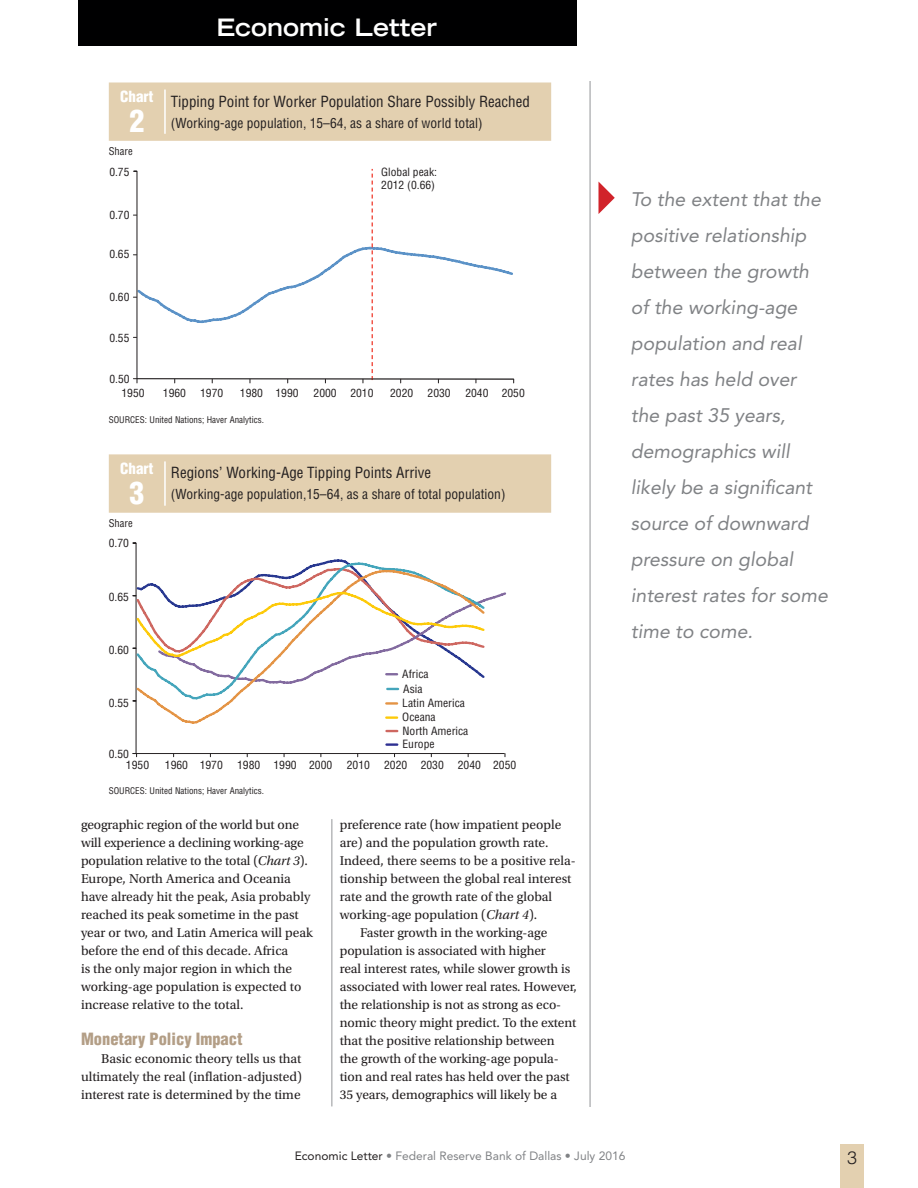
<style>
.page{position:relative;width:918px;height:1188px;background:#fff}
.page>*{position:absolute;margin:0;border:0;box-sizing:border-box;transform-origin:0 0}
.Chart{font:900 condensed 30px "Helvetica LT Std";color:#fff}
.t1{font:700 expanded 24px "Trade Gothic LT Std";color:#fff}
.Pullquote{font:italic 19.5px/36px "Avenir LT Std";color:#808285}
.Page_No{font:300 18px "Helvetica LT Std";color:#231f20}
.Subhead{font:900 condensed 16.5px "Helvetica LT Std";color:#b39e86}
.ChartTitle{font:condensed 15px "Helvetica LT Std";color:#231f20}
.Chart_word{font:900 condensed 15px "Helvetica LT Std";color:#fff}
.BodyText{font:13.5px/18px "Utopia Std";letter-spacing:-.005em;color:#231f20}
.ChartTitle-2{font:condensed 13.5px "Helvetica LT Std";color:#231f20}
.t2{font:12px "Avenir LT Std";color:#808285}
.t3{font:condensed 11.1px/14.5px "Helvetica LT Std";color:#231f20;scale:1.04 1}
.ChartAxis{font:condensed 10.5px "Helvetica LT Std";color:#231f20}
.Source{font:condensed 9px "Helvetica LT Std";color:#231f20}
.s1{font-style:italic}
.s2{color:#231f20}
</style>
<div class="page">
<div style="left:78px;top:0;width:499px;height:46px;background:#000001"></div>
<div style="left:840px;top:1144px;width:24px;height:44px;background:#e3d0b0"></div>
<svg style="left:598px;top:182px;width:17px;height:32px"></svg>
<div style="left:109px;top:82px;width:442px;height:59px;background:#e3d0b0"></div>
<hr style="left:164px;top:90px;width:2px;height:44px;background:#fff">
<svg style="left:133px;top:169px;width:382px;height:214px"></svg>
<hr style="left:590px;top:81px;width:1px;height:1026px;background:#939598">
<div style="left:109px;top:454px;width:442px;height:59px;background:#e3d0b0"></div>
<hr style="left:164px;top:461px;width:2px;height:45px;background:#fff">
<hr style="left:136px;top:543px;width:1px;height:211px;background:#231f20">
<svg style="left:134px;top:690px;width:265px;height:36px"></svg>
<hr style="left:136px;top:753px;width:368px;height:1px;background:#231f20">
<svg style="left:387px;top:743px;width:10px;height:3px"></svg>
<svg style="left:387px;top:730px;width:10px;height:2px"></svg>
<svg style="left:386px;top:716px;width:11px;height:3px"></svg>
<svg style="left:133px;top:558px;width:374px;height:132px"></svg>
<svg style="left:386px;top:702px;width:11px;height:3px"></svg>
<hr style="left:332px;top:819px;width:1px;height:287px;background:#939598">
<h2 class="t1" style="left:217px;top:12px;width:222px">Economic Letter</h2>
<p class="Chart_word" style="left:120px;top:87px;width:35px">Chart</p>
<p class="Chart" style="left:129px;top:102px;width:16px">2</p>
<p class="ChartAxis" style="left:109px;top:144px;width:25px">Share</p>
<p class="t3" style="left:109px;top:164px;width:21px">0.75</p>
<p class="t3" style="left:109px;top:207px;width:21px">0.70</p>
<p class="t3" style="left:109px;top:247px;width:21px">0.65</p>
<p class="t3" style="left:109px;top:290px;width:21px">0.60</p>
<p class="t3" style="left:109px;top:331px;width:21px">0.55</p>
<p class="ChartTitle" style="left:171px;top:92px;width:360px">Tipping Point for Worker Population Share Possibly Reached</p>
<p class="ChartTitle-2" style="left:171px;top:114px;width:313px">(Working-age population, 15–64, as a share of world total)</p>
<p class="t3" style="left:381px;top:165px;width:55px;line-height:13.4px">Global peak:<br>2012 (0.66)</p>
<p class="t3" style="left:109px;top:372px;width:21px">0.50</p>
<p class="Source" style="left:109px;top:414px;width:157px">SOURCES: United Nations; Haver Analytics.</p>
<p class="Chart_word" style="left:120px;top:459px;width:35px">Chart</p>
<p class="Chart" style="left:129px;top:474px;width:16px">3</p>
<p class="t3" style="left:122px;top:386px;width:24px">1950</p>
<p class="t3" style="left:163px;top:386px;width:24px">1960</p>
<p class="t3" style="left:200px;top:386px;width:24px">1970</p>
<p class="t3" style="left:240px;top:386px;width:58px">1980 1990</p>
<p class="t3" style="left:314px;top:386px;width:59px">2000 2010</p>
<p class="t3" style="left:390px;top:386px;width:24px">2020</p>
<p class="t3" style="left:428px;top:386px;width:24px">2030</p>
<p class="t3" style="left:465px;top:386px;width:59px">2040 2050</p>
<p class="ChartTitle" style="left:171px;top:464px;width:262px">Regions’ Working-Age Tipping Points Arrive</p>
<p class="ChartTitle-2" style="left:171px;top:486px;width:336px">(Working-age population,15–64, as a share of total population)</p>
<p class="ChartAxis" style="left:109px;top:516px;width:25px">Share</p>
<p class="t3" style="left:109px;top:536px;width:21px">0.70</p>
<p class="t3" style="left:109px;top:589px;width:21px">0.65</p>
<p class="t3" style="left:109px;top:642px;width:21px">0.60</p>
<p class="t3" style="left:109px;top:695px;width:21px">0.55</p>
<p class="t3" style="left:109px;top:746px;width:21px">0.50</p>
<p class="t3" style="left:402px;top:667px;width:62px">Africa<br>Asia<br>Latin America</p>
<p class="t3" style="left:402px;top:710px;width:34px">Oceana</p>
<p class="t3" style="left:402px;top:723px;width:65px">North America</p>
<p class="t3" style="left:402px;top:737px;width:32px">Europe</p>
<p class="t3" style="left:126px;top:758px;width:24px">1950</p>
<p class="t3" style="left:165px;top:758px;width:57px">1960 1970</p>
<p class="t3" style="left:237px;top:758px;width:93px">1980 1990 2000</p>
<p class="t3" style="left:347px;top:758px;width:24px">2010</p>
<p class="t3" style="left:384px;top:758px;width:129px">2020 2030 2040 2050</p>
<p class="Source" style="left:109px;top:785px;width:157px">SOURCES: United Nations; Haver Analytics.</p>
<p class="BodyText" style="left:81px;top:816px;width:233px">geographic region of the world but one will experience a declining working-age population relative to the total (<span class="s1">Chart 3</span>).<br>Europe, North America and Oceania have already hit the peak, Asia probably reached its peak sometime in the past year or two, and Latin America will peak before the end of this decade. Africa<br>is the only major region in which the working-age population is expected to increase relative to the total.</p>
<p class="Subhead" style="left:81px;top:1028px;width:163px">Monetary Policy Impact</p>
<p class="BodyText" style="left:81px;top:1050px;width:222px;text-align:justify;text-indent:20px">Basic economic theory tells us that ultimately the real (inflation-adjusted) interest rate is determined by the time</p>
<p class="BodyText" style="left:340px;top:816px;width:238px">preference rate (how impatient people are) and the population growth rate.<br>Indeed, there seems to be a positive rela&shy;tionship between the global real interest rate and the growth rate of the global working-age population (<span class="s1">Chart 4</span>).</p>
<p class="BodyText" style="left:340px;top:924px;width:239px;text-indent:20px">Faster growth in the working-age population is associated with higher<br>real interest rates, while slower growth is associated with lower real rates. However, the relationship is not as strong as eco&shy;nomic theory might predict. To the extent that the positive relationship between<br>the growth of the working-age popula&shy;tion and real rates has held over the past 35 years, demographics will likely be a</p>
<p class="Pullquote" style="left:631px;top:181px;width:198px">To the extent that the positive relationship between the growth of the working-age population and real rates has held over the past 35 years, demographics will likely be a significant source of downward pressure on global interest rates for some time to come.</p>
<p class="t2" style="left:295px;top:1149px;width:332px"><span class="s2">Economic Letter</span> • Federal Reserve Bank of Dallas • July 2016</p>
<p class="Page_No" style="left:847px;top:1146px;width:12px">3</p>
</div>
